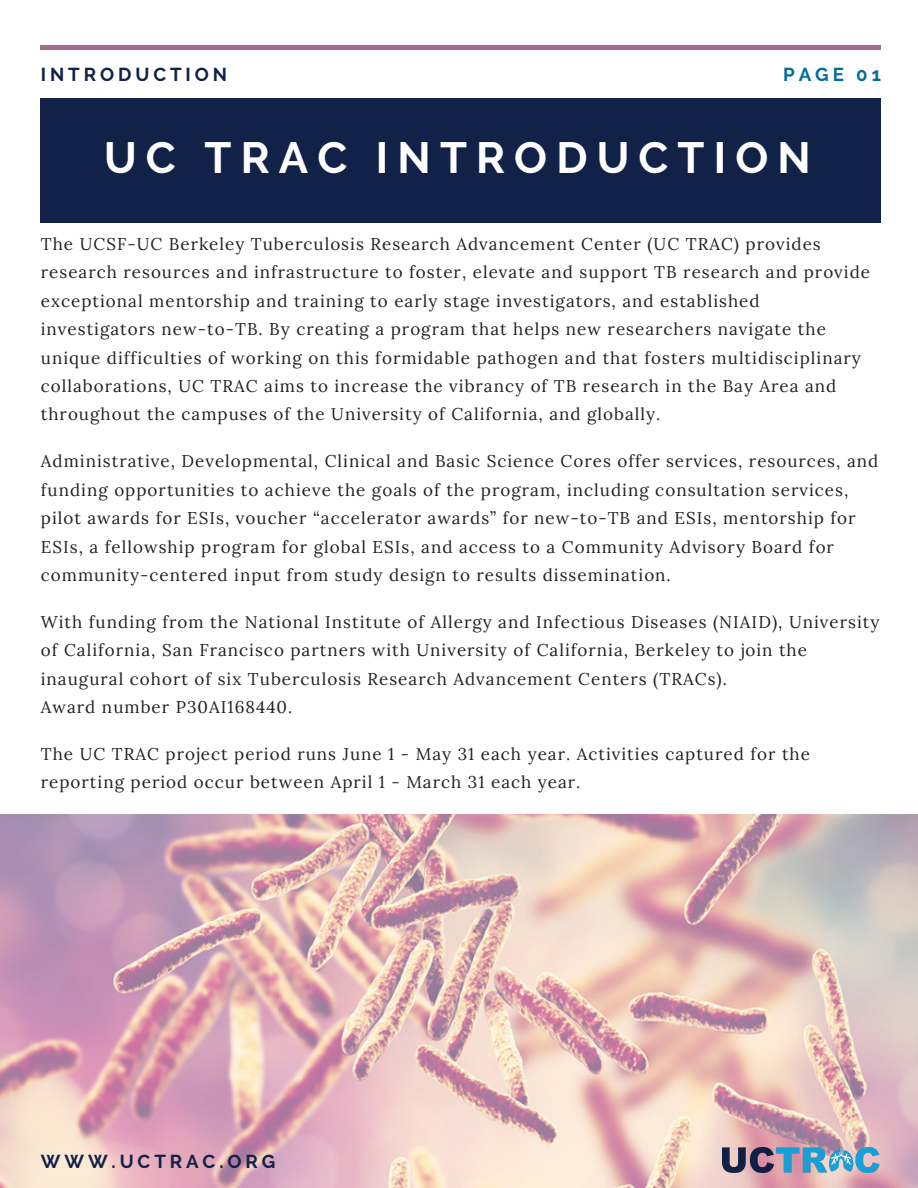
<style>
.page{position:relative;width:918px;height:1188px;background:#fff}
.page>*{position:absolute;margin:0;border:0;box-sizing:border-box;transform-origin:0 0}
.t1{font:700 43.65px "Raleway";letter-spacing:.21em;color:#fff}
.t2{font:700 18.75px "Raleway";letter-spacing:.21em;color:#122148}
.t3{font:700 18.75px "Raleway";letter-spacing:.21em;color:#006d9b}
.t4{font:16.95px/28.5px "Lora";letter-spacing:.06em;color:#222}
</style>
<div class="page">
<img style="left:0;top:815px;width:918px;height:373px">
<img style="left:723px;top:1148px;width:158px;height:27px">
<hr style="left:41px;top:46px;width:840px;height:3px;background:#9d6d92">
<div style="left:41px;top:98px;width:840px;height:124px;background:#112148"></div>
<p class="t2" style="left:41px;top:63px;width:188px">INTRODUCTION</p>
<p class="t3" style="left:783px;top:63px;width:99px">PAGE 01</p>
<h1 class="t1" style="left:104px;top:132px;width:708px">UC TRAC INTRODUCTION</h1>
<p class="t4" style="left:41px;top:229px;width:831px">The UCSF-UC Berkeley Tuberculosis Research Advancement Center (UC TRAC) provides research resources and infrastructure to foster, elevate and support TB research and provide exceptional mentorship and training to early stage investigators, and established investigators new-to-TB. By creating a program that helps new researchers navigate the unique difficulties of working on this formidable pathogen and that fosters multidisciplinary collaborations, UC TRAC aims to increase the vibrancy of TB research in the Bay Area and throughout the campuses of the University of California, and globally.</p>
<p class="t4" style="left:41px;top:447px;width:839px">Administrative, Developmental, Clinical and Basic Science Cores offer services, resources, and funding opportunities to achieve the goals of the program, including consultation services, pilot awards for ESIs, voucher “accelerator awards” for new-to-TB and ESIs, mentorship for ESIs, a fellowship program for global ESIs, and access to a Community Advisory Board for community-centered input from study design to results dissemination.</p>
<p class="t4" style="left:41px;top:607px;width:840px">With funding from the National Institute of Allergy and Infectious Diseases (NIAID), University of California, San Francisco partners with University of California, Berkeley to join the inaugural cohort of six Tuberculosis Research Advancement Centers (TRACs).<br>Award number P30AI168440.</p>
<p class="t4" style="left:41px;top:739px;width:771px">The UC TRAC project period runs June 1 - May 31 each year. Activities captured for the reporting period occur between April 1 - March 31 each year.</p>
<p class="t2" style="left:41px;top:1150px;width:236px">WWW.UCTRAC.ORG</p>
</div>
